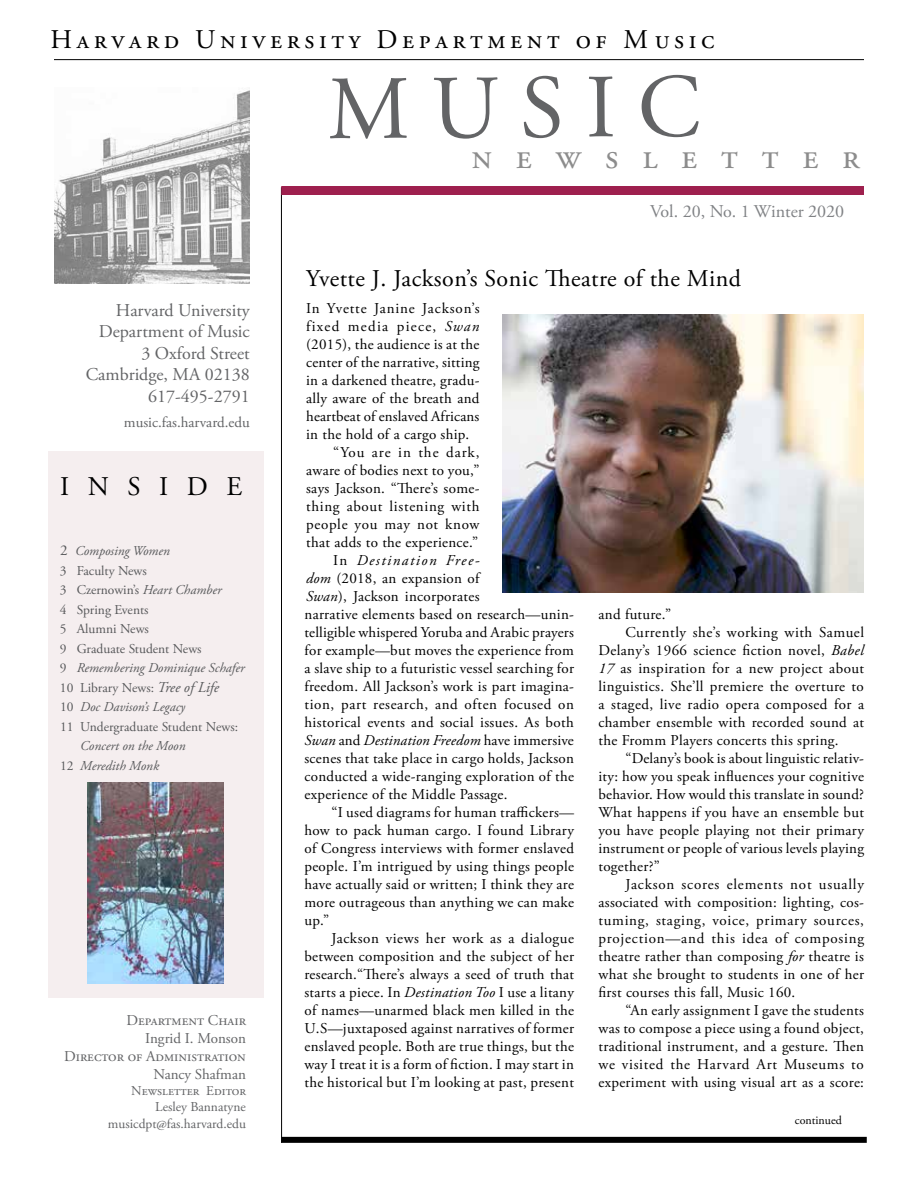
<style>
.page{position:relative;width:918px;height:1188px;background:#fff}
.page>*{position:absolute;margin:0;border:0;box-sizing:border-box;transform-origin:0 0}
.t1{font:90px "Adobe Garamond Pro";letter-spacing:.23em;color:#636466}
.t2{font:36px "Adobe Garamond Pro";letter-spacing:.66em;color:#8c8c8c}
.t3{font:27px "Adobe Garamond Pro";letter-spacing:.17em;color:#000}
.t4{font:24px "Adobe Garamond Pro";color:#000}
.t5{font:18px/21.6px "Adobe Garamond Pro";color:#636466;text-align:right}
.t6{font:18px "Adobe Garamond Pro";color:#808285}
.t7{font:15px "Adobe Garamond Pro";letter-spacing:.02em;color:#000}
.t8{font:15px/18px "Adobe Garamond Pro";color:#636466;text-align:right}
.t9{font:italic 15px "Adobe Garamond Pro";letter-spacing:.01em;color:#000}
.t10{font:italic 15px "Adobe Garamond Pro";letter-spacing:.1em;color:#000}
.t11{font:13.5px/19.5px "Adobe Garamond Pro";letter-spacing:-.025em;color:#58595b}
.t12{font:13.5px/16.2px "Adobe Garamond Pro";color:#636466;text-align:right}
.t13{font:italic 13.5px/19.5px "Adobe Garamond Pro";color:#58595b}
.t14{font:12px "Adobe Garamond Pro";color:#000}
.s1{font-size:15px}
.s2{font-style:italic}
.s3{font-style:italic;font-size:15px}
.s4{font-style:normal}
</style>
<div class="page">
<hr style="left:54px;top:59px;width:810px;height:1px;background:#000">
<hr style="left:281px;top:187px;width:1px;height:956px;background:#000">
<img style="left:54px;top:90px;width:196px;height:194px">
<div style="left:281px;top:186px;width:583px;height:9px;background:#9e204e"></div>
<div style="left:49px;top:452px;width:215px;height:546px;background:#f5eeef"></div>
<div style="left:281px;top:1137px;width:586px;height:6px;background:#000"></div>
<img style="left:502px;top:315px;width:362px;height:278px">
<img style="left:87px;top:782px;width:137px;height:202px">
<h3 class="t3" style="left:51px;top:23px;width:666px">Harvard University Department of M usic</h3>
<h1 class="t1" style="left:328px;top:54px;width:375px">MUSIC</h1>
<h2 class="t2" style="left:471px;top:135px;width:390px">newsletter</h2>
<p class="t6" style="left:650px;top:201px;width:196px">Vol. 20, No. 1 Winter 2020</p>
<p class="t5" style="left:86px;top:300px;width:166px">Harvard University<br>Department of Music<br>3 Oxford Street<br>Cambridge, MA 02138<br>617-495-2791</p>
<p class="t8" style="left:124px;top:414px;width:127px">music.fas.harvard.edu</p>
<h3 class="t3" style="left:60px;top:470px;width:184px">INSIDE</h3>
<p class="t11" style="left:60px;top:542px;width:186px"><span class="s1">2</span> <span class="s2">Composing Women<br></span>3 Faculty News<br>3 Czernowin’s <span class="s2">Heart Chamber<br></span>4 Spring Events<br>5 Alumni News<br>9 Graduate Student News<br>9 <span class="s2">Remembering Dominique Schafer<br></span>10 Library News: <span class="s3">Tree of Life<br></span>10 <span class="s2">Doc Davison’s Legacy<br></span>11 Undergraduate Student News:</p>
<p class="t13" style="left:60px;top:737px;width:127px;text-indent:20px">Concert on the Moon<br><span class="s4">12</span> Meredith Monk</p>
<p class="t8" style="left:64px;top:1012px;width:183px">Department Chair<br>Ingrid I. Monson<br>Director of Administration<br>Nancy Shafman</p>
<p class="t12" style="left:108px;top:1083px;width:140px">Newsletter Editor<br>Lesley Bannatyne musicdpt@fas.harvard.edu</p>
<h3 class="t4" style="left:306px;top:264px;width:436px">Yvette J. Jackson’s Sonic Theatre of the Mind</h3>
<p class="t7" style="left:306px;top:300px;width:175px">In Yvette Janine Jackson’s</p>
<p class="t7" style="left:306px;top:318px;width:175px">fixed media piece, <span class="s2">Swan</span></p>
<p class="t7" style="left:306px;top:336px;width:175px">(2015), the audience is at the</p>
<p class="t7" style="left:306px;top:354px;width:175px">center of the narrative, sitting</p>
<p class="t7" style="left:306px;top:372px;width:175px">in a darkened theatre, gradu-</p>
<p class="t7" style="left:306px;top:390px;width:175px">ally aware of the breath and</p>
<p class="t7" style="left:306px;top:408px;width:175px">heartbeat of enslaved Africans</p>
<p class="t7" style="left:306px;top:426px;width:165px">in the hold of a cargo ship.</p>
<p class="t7" style="left:333px;top:444px;width:148px">“You are in the dark,</p>
<p class="t7" style="left:306px;top:462px;width:175px">aware of bodies next to you,”</p>
<p class="t7" style="left:306px;top:480px;width:175px">says Jackson. “There’s some-</p>
<p class="t7" style="left:306px;top:498px;width:175px">thing about listening with</p>
<p class="t7" style="left:306px;top:516px;width:175px">people you may not know</p>
<p class="t7" style="left:306px;top:534px;width:174px">that adds to the experience.”</p>
<p class="t10" style="left:333px;top:552px;width:148px"><span class="s4">In</span> Destination Free-</p>
<p class="t7" style="left:306px;top:570px;width:177px"><span class="s2">dom</span> (2018, an expansion of</p>
<p class="t7" style="left:306px;top:588px;width:175px"><span class="s2">Swan</span>), Jackson incorporates</p>
<p class="t7" style="left:304px;top:605px;width:271px">narrative elements based on research—unin-</p>
<p class="t7" style="left:304px;top:623px;width:271px">telligible whispered Yoruba and Arabic prayers</p>
<p class="t7" style="left:304px;top:641px;width:271px">for example—but moves the experience from</p>
<p class="t7" style="left:304px;top:659px;width:271px">a slave ship to a futuristic vessel searching for</p>
<p class="t7" style="left:304px;top:677px;width:271px">freedom. All Jackson’s work is part imagina-</p>
<p class="t7" style="left:304px;top:695px;width:271px">tion, part research, and often focused on</p>
<p class="t7" style="left:304px;top:713px;width:271px">historical events and social issues. As both</p>
<p class="t9" style="left:304px;top:731px;width:271px">Swan <span class="s4">and</span> Destination Freedom <span class="s4">have immersive</span></p>
<p class="t7" style="left:304px;top:749px;width:271px">scenes that take place in cargo holds, Jackson</p>
<p class="t7" style="left:304px;top:767px;width:271px">conducted a wide-ranging exploration of the</p>
<p class="t7" style="left:304px;top:785px;width:205px">experience of the Middle Passage.</p>
<p class="t7" style="left:332px;top:803px;width:244px">“I used diagrams for human traffickers—</p>
<p class="t7" style="left:304px;top:821px;width:271px">how to pack human cargo. I found Library</p>
<p class="t7" style="left:304px;top:839px;width:271px">of Congress interviews with former enslaved</p>
<p class="t7" style="left:304px;top:857px;width:271px">people. I’m intrigued by using things people</p>
<p class="t7" style="left:304px;top:875px;width:271px">have actually said or written; I think they are</p>
<p class="t7" style="left:304px;top:893px;width:271px">more outrageous than anything we can make</p>
<p class="t7" style="left:304px;top:911px;width:26px">up.”</p>
<p class="t7" style="left:332px;top:929px;width:244px">Jackson views her work as a dialogue</p>
<p class="t7" style="left:304px;top:947px;width:271px">between composition and the subject of her</p>
<p class="t7" style="left:304px;top:965px;width:271px">research.“There’s always a seed of truth that</p>
<p class="t7" style="left:304px;top:983px;width:271px">starts a piece. In <span class="s2">Destination Too</span> I use a litany</p>
<p class="t7" style="left:304px;top:1001px;width:271px">of names—unarmed black men killed in the</p>
<p class="t7" style="left:304px;top:1019px;width:271px">U.S—juxtaposed against narratives of former</p>
<p class="t7" style="left:304px;top:1037px;width:271px">enslaved people. Both are true things, but the</p>
<p class="t7" style="left:304px;top:1055px;width:271px">way I treat it is a form of fiction. I may start in</p>
<p class="t7" style="left:304px;top:1073px;width:271px">the historical but I’m looking at past, present</p>
<p class="t7" style="left:598px;top:605px;width:74px">and future.”</p>
<p class="t7" style="left:626px;top:623px;width:240px">Currently she’s working with Samuel</p>
<p class="t7" style="left:598px;top:641px;width:267px">Delany’s 1966 science fiction novel, <span class="s2">Babel</span></p>
<p class="t7" style="left:598px;top:659px;width:267px"><span class="s2">17</span> as inspiration for a new project about</p>
<p class="t7" style="left:598px;top:677px;width:267px">linguistics. She’ll premiere the overture to</p>
<p class="t7" style="left:598px;top:695px;width:267px">a staged, live radio opera composed for a</p>
<p class="t7" style="left:598px;top:713px;width:267px">chamber ensemble with recorded sound at</p>
<p class="t7" style="left:598px;top:731px;width:242px">the Fromm Players concerts this spring.</p>
<p class="t7" style="left:626px;top:749px;width:240px">“Delany’s book is about linguistic relativ-</p>
<p class="t7" style="left:598px;top:767px;width:267px">ity: how you speak influences your cognitive</p>
<p class="t7" style="left:598px;top:785px;width:267px">behavior. How would this translate in sound?</p>
<p class="t7" style="left:598px;top:803px;width:267px">What happens if you have an ensemble but</p>
<p class="t7" style="left:598px;top:821px;width:267px">you have people playing not their primary</p>
<p class="t7" style="left:598px;top:839px;width:267px">instrument or people of various levels playing</p>
<p class="t7" style="left:598px;top:857px;width:63px">together?”</p>
<p class="t7" style="left:626px;top:875px;width:240px">Jackson scores elements not usually</p>
<p class="t7" style="left:598px;top:893px;width:267px">associated with composition: lighting, cos-</p>
<p class="t7" style="left:598px;top:911px;width:267px">tuming, staging, voice, primary sources,</p>
<p class="t7" style="left:598px;top:929px;width:267px">projection—and this idea of composing</p>
<p class="t7" style="left:598px;top:947px;width:267px">theatre rather than composing <span class="s2">for</span> theatre is</p>
<p class="t7" style="left:598px;top:965px;width:267px">what she brought to students in one of her</p>
<p class="t7" style="left:598px;top:983px;width:198px">first courses this fall, Music 160.</p>
<p class="t7" style="left:626px;top:1001px;width:240px">“An early assignment I gave the students</p>
<p class="t7" style="left:598px;top:1019px;width:267px">was to compose a piece using a found object,</p>
<p class="t7" style="left:598px;top:1037px;width:267px">traditional instrument, and a gesture. Then</p>
<p class="t7" style="left:598px;top:1055px;width:267px">we visited the Harvard Art Museums to</p>
<p class="t7" style="left:598px;top:1073px;width:267px">experiment with using visual art as a score:</p>
<p class="t14" style="left:795px;top:1113px;width:49px">continued</p>
</div>
